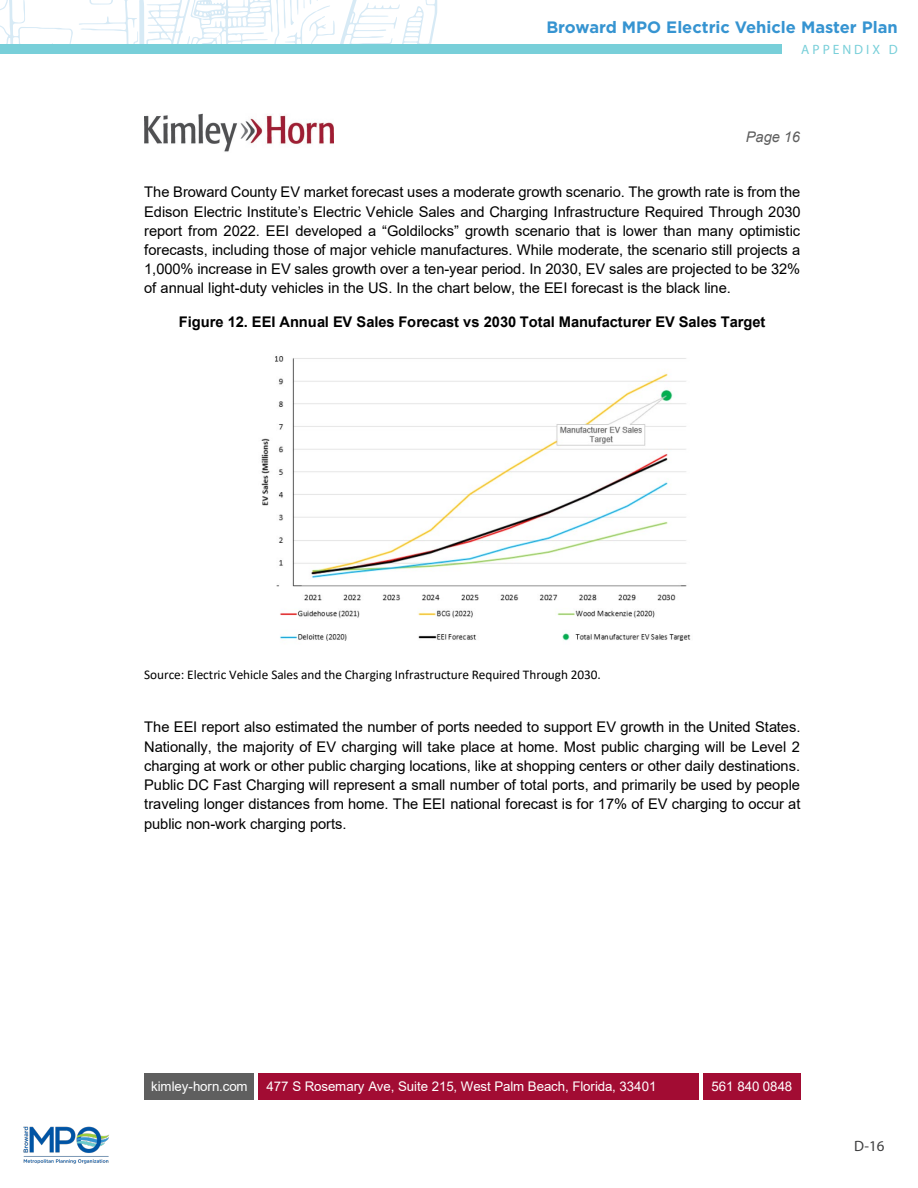
<style>
.page{position:relative;width:918px;height:1188px;background:#fff}
.page>*{position:absolute;margin:0;border:0;box-sizing:border-box;transform-origin:0 0}
.t1{font:700 16.5px "Gotham";color:#3694d1}
.t2{font:15px "Myriad Pro";color:#3e3e3f}
.t3{font:14.7px/19.2px "Arial";letter-spacing:-.01em;color:#000;text-align:justify}
.t4{font:700 14.7px "Arial";letter-spacing:-.01em;color:#000}
.t5{font:italic 14.7px "Arial";letter-spacing:-.01em;color:#5f5f5f}
.t6{font:13.5px "Myriad Pro";letter-spacing:.22em;color:#78cfd9}
.t7{font:13.35px "Arial";letter-spacing:-.005em;color:#fff}
.t8{font:13.35px "Calibri";color:#000}
</style>
<div class="page">
<img style="left:23px;top:1126px;width:86px;height:37px">
<svg style="left:0;top:0;width:437px;height:44px"></svg>
<div style="left:0;top:44px;width:781px;height:10px;background:#78cfd9"></div>
<div style="left:144px;top:1073px;width:111px;height:27px;background:#5f5f5f"></div>
<div style="left:258px;top:1073px;width:441px;height:27px;background:#a20c33"></div>
<div style="left:702px;top:1073px;width:99px;height:27px;background:#a20c33"></div>
<hr style="left:254px;top:1073px;width:4px;height:27px;background:#fff">
<img style="left:144px;top:113px;width:189px;height:39px">
<img style="left:261px;top:356px;width:430px;height:285px">
<p class="t1" style="left:546px;top:16px;width:353px">Broward MPO Electric Vehicle Master Plan</p>
<p class="t6" style="left:801px;top:41px;width:98px">APPENDIX D</p>
<p class="t5" style="left:746px;top:127px;width:56px">Page 16</p>
<p class="t3" style="left:144px;top:182px;width:658px">The Broward County EV market forecast uses a moderate growth scenario. The growth rate is from the Edison Electric Institute’s Electric Vehicle Sales and Charging Infrastructure Required Through 2030 report from 2022. EEI developed a “Goldilocks” growth scenario that is lower than many optimistic forecasts, including those of major vehicle manufactures. While moderate, the scenario still projects a 1,000% increase in EV sales growth over a ten-year period. In 2030, EV sales are projected to be 32% of annual light-duty vehicles in the US. In the chart below, the EEI forecast is the black line.</p>
<p class="t4" style="left:179px;top:312px;width:588px">Figure 12. EEI Annual EV Sales Forecast vs 2030 Total Manufacturer EV Sales Target</p>
<p class="t8" style="left:144px;top:665px;width:458px">Source: Electric Vehicle Sales and the Charging Infrastructure Required Through 2030.</p>
<p class="t3" style="left:144px;top:718px;width:658px">The EEI report also estimated the number of ports needed to support EV growth in the United States.<br>Nationally, the majority of EV charging will take place at home. Most public charging will be Level 2 charging at work or other public charging locations, like at shopping centers or other daily destinations.<br>Public DC Fast Charging will represent a small number of total ports, and primarily be used by people traveling longer distances from home. The EEI national forecast is for 17% of EV charging to occur at public non-work charging ports.</p>
<p class="t7" style="left:151px;top:1077px;width:98px">kimley-horn.com</p>
<p class="t7" style="left:267px;top:1077px;width:391px">477 S Rosemary Ave, Suite 215, West Palm Beach, Florida, 33401</p>
<p class="t7" style="left:712px;top:1077px;width:82px">561 840 0848</p>
<p class="t2" style="left:854px;top:1137px;width:32px">D-16</p>
</div>
